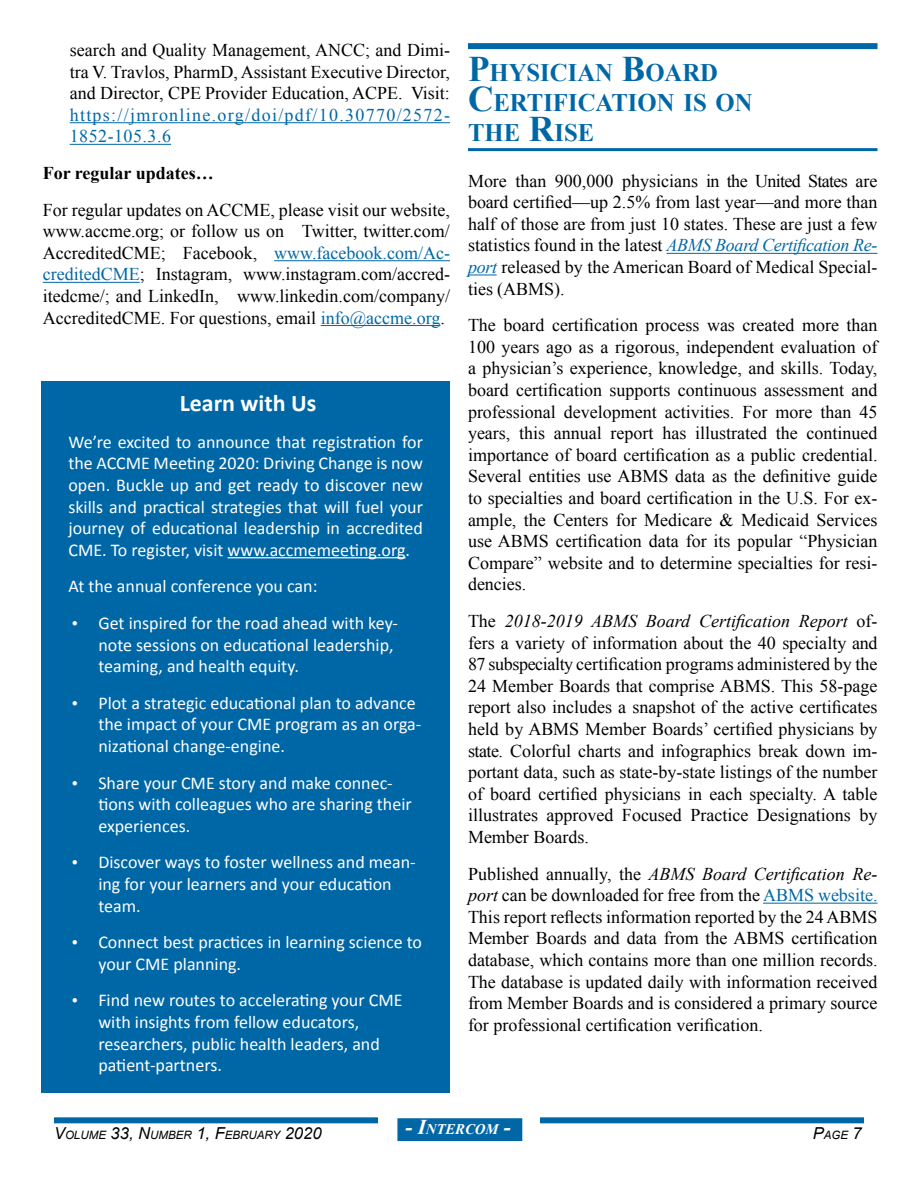
<style>
.page{position:relative;width:918px;height:1188px;background:#fff}
.page>*{position:absolute;margin:0;border:0;box-sizing:border-box;transform-origin:0 0}
.t1{font:700 25.2px/30px "Times New Roman";color:#0067a6}
.t2{font:700 24px "Calibri";color:#fff}
.t3{font:18px/21.6px "Times New Roman";color:#000;text-align:justify}
.t4{font:18px/21.6px "Calibri";color:#fff}
.t5{font:18px/21.6px "Times New Roman";letter-spacing:.07em;color:#0067a6}
.t6{font:700 18px "Times New Roman";color:#000}
.t7{font:italic 700 14.7px "Times New Roman";color:#fff}
.t8{font:italic 11.55px "Arial";color:#000}
.s1{color:#0067a6}
.s2{font-size:36px}
.s3{font-style:italic;color:#0067a6}
.s4{font-style:italic}
.s5{font-size:21px}
.s6{font-size:16.5px}
</style>
<div class="page">
<div style="left:54px;top:1117px;width:324px;height:6px;background:#0067a6"></div>
<div style="left:540px;top:1117px;width:324px;height:6px;background:#0067a6"></div>
<div style="left:397px;top:1118px;width:125px;height:23px;background:#0067a6;border:2px solid #0067a6"></div>
<div style="left:41px;top:381px;width:409px;height:712px;background:#0067a6"></div>
<hr style="left:228px;top:557px;width:178px;height:1px;background:#fff">
<hr style="left:70px;top:122px;width:380px;height:1px;background:#0067a6">
<hr style="left:70px;top:144px;width:101px;height:1px;background:#0067a6">
<hr style="left:274px;top:260px;width:176px;height:1px;background:#0067a6">
<hr style="left:43px;top:282px;width:97px;height:1px;background:#0067a6">
<hr style="left:321px;top:325px;width:119px;height:1px;background:#0067a6">
<div style="left:468px;top:43px;width:410px;height:6px;background:#0067a6"></div>
<hr style="left:468px;top:148px;width:410px;height:3px;background:#0067a6">
<hr style="left:667px;top:253px;width:210px;height:1px;background:#0067a6">
<svg style="left:468px;top:275px;width:29px;height:1px"></svg>
<hr style="left:763px;top:903px;width:114px;height:1px;background:#0067a6">
<p class="t3" style="left:70px;top:39px;width:382px">search and Quality Management, ANCC; and Dimi&shy;tra V. Travlos, PharmD, Assistant Executive Director, and Director, CPE Provider Education, ACPE. Visit:</p>
<p class="t5" style="left:70px;top:104px;width:382px">https://jmronline.org/doi/pdf/10.30770/2572-<br>1852-105.3.6</p>
<p class="t6" style="left:43px;top:161px;width:172px">For regular updates…</p>
<p class="t3" style="left:43px;top:198px;width:409px">For regular updates on ACCME, please visit our website, www.accme.org; or follow us on Twitter, twitter.com/ AccreditedCME; Facebook, <span class="s1">www.facebook.com/Ac&shy;creditedCME</span>; Instagram, www.instagram.com/accred&shy;itedcme/; and LinkedIn, www.linkedin.com/company/ AccreditedCME. For questions, email <span class="s1">info@accme.org</span>.</p>
<h2 class="t2" style="left:180px;top:388px;width:138px">Learn with Us</h2>
<p class="t4" style="left:68px;top:431px;width:356px;text-align:justify">We’re excited to announce that registration for the ACCME Meeting 2020: Driving Change is now open. Buckle up and get ready to discover new skills and practical strategies that will fuel your journey of educational leadership in accredited CME. To register, visit www.accmemeeting.org.</p>
<p class="t4" style="left:68px;top:576px;width:251px">At the annual conference you can:</p>
<p class="t4" style="left:98px;top:612px;width:301px;text-indent:-27px">• Get inspired for the road ahead with key&shy;note sessions on educational leadership, teaming, and health equity.</p>
<p class="t4" style="left:98px;top:692px;width:324px;text-indent:-27px">• Plot a strategic educational plan to advance the impact of your CME program as an orga&shy;nizational change-engine.</p>
<p class="t4" style="left:98px;top:772px;width:315px;text-indent:-27px">• Share your CME story and make connec&shy;tions with colleagues who are sharing their experiences.</p>
<p class="t4" style="left:98px;top:852px;width:319px;text-indent:-27px">• Discover ways to foster wellness and mean&shy;ing for your learners and your education team.</p>
<p class="t4" style="left:98px;top:931px;width:325px;text-indent:-27px">• Connect best practices in learning science to your CME planning.</p>
<p class="t4" style="left:98px;top:990px;width:306px;text-indent:-27px">• Find new routes to accelerating your CME with insights from fellow educators, researchers, public health leaders, and patient-partners.</p>
<h1 class="t1" style="left:468px;top:57px;width:286px"><span class="s2">P</span>HYSICIAN <span class="s2">B</span>OARD<br><span class="s2">C</span>ERTIFICATION IS ON<br>THE <span class="s2">R</span>ISE</h1>
<p class="t3" style="left:468px;top:170px;width:411px">More than 900,000 physicians in the United States are board certified—up 2.5% from last year—and more than half of those are from just 10 states. These are just a few statistics found in the latest <span class="s3">ABMS Board Certification Re&shy;port</span> released by the American Board of Medical Special&shy;ties (ABMS).</p>
<p class="t3" style="left:468px;top:314px;width:411px">The board certification process was created more than 100 years ago as a rigorous, independent evaluation of a physician’s experience, knowledge, and skills. Today, board certification supports continuous assessment and professional development activities. For more than 45 years, this annual report has illustrated the continued importance of board certification as a public credential.<br>Several entities use ABMS data as the definitive guide to specialties and board certification in the U.S. For ex&shy;ample, the Centers for Medicare &amp; Medicaid Services use ABMS certification data for its popular “Physician Compare” website and to determine specialties for resi&shy;dencies.</p>
<p class="t3" style="left:468px;top:610px;width:411px">The <span class="s4">2018-2019 ABMS Board Certification Report</span> of&shy;fers a variety of information about the 40 specialty and 87 subspecialty certification programs administered by the 24 Member Boards that comprise ABMS. This 58-page report also includes a snapshot of the active certificates held by ABMS Member Boards’ certified physicians by state. Colorful charts and infographics break down im&shy;portant data, such as state-by-state listings of the number of board certified physicians in each specialty. A table illustrates approved Focused Practice Designations by Member Boards.</p>
<p class="t3" style="left:468px;top:862px;width:411px">Published annually, the <span class="s4">ABMS Board Certification Re&shy;port</span> can be downloaded for free from the <span class="s1">ABMS website.<br></span>This report reflects information reported by the 24 ABMS Member Boards and data from the ABMS certification database, which contains more than one million records.<br>The database is updated daily with information received from Member Boards and is considered a primary source for professional certification verification.</p>
<p class="t7" style="left:405px;top:1119px;width:107px"><span class="s5">- I</span>NTERCOM <span class="s5">-</span></p>
<p class="t8" style="left:54px;top:1127px;width:269px"><span class="s6">V</span>OLUME <span class="s6">33, N</span>UMBER <span class="s6">1, F</span>EBRUARY <span class="s6">2020</span></p>
<p class="t8" style="left:813px;top:1127px;width:51px"><span class="s6">P</span>AGE <span class="s6">7</span></p>
</div>
